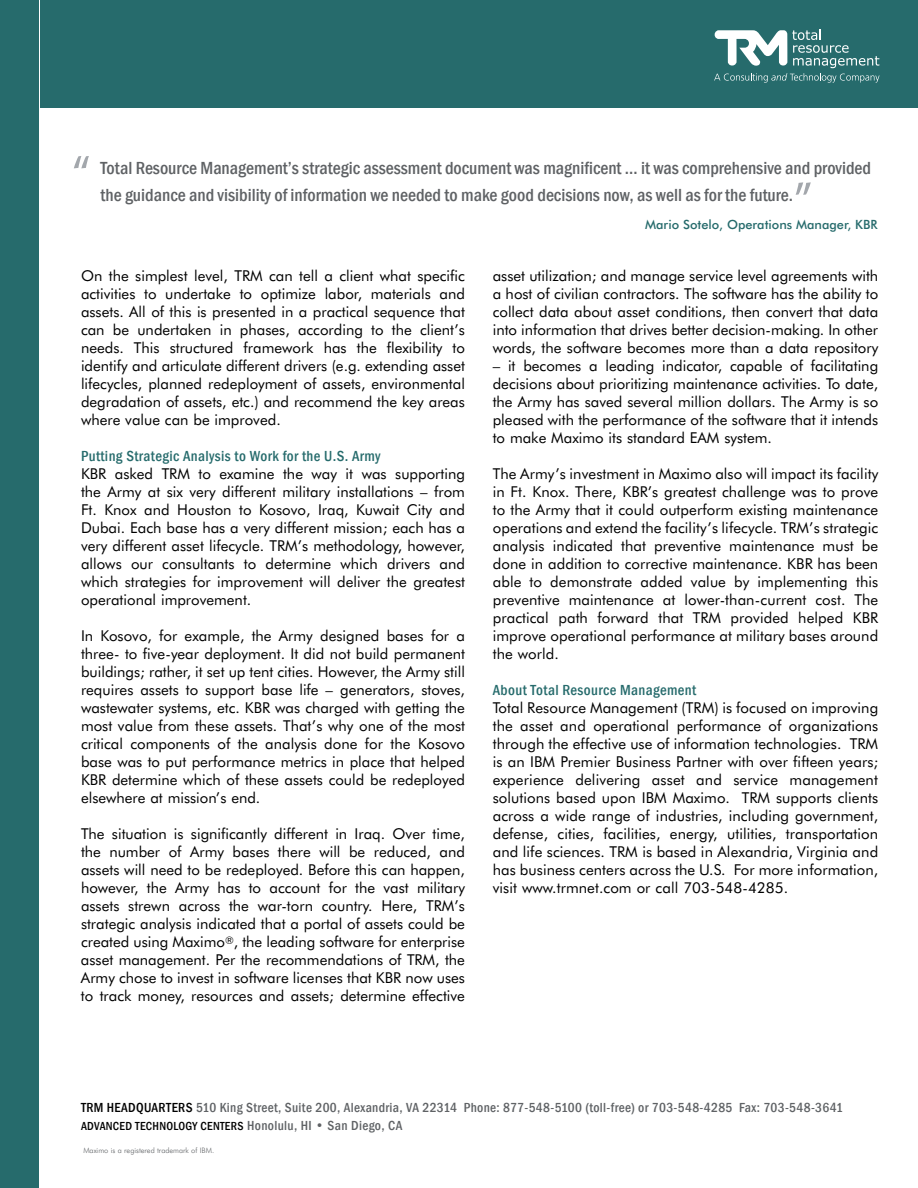
<style>
.page{position:relative;width:918px;height:1188px;background:#fff}
.page>*{position:absolute;margin:0;border:0;box-sizing:border-box;transform-origin:0 0}
.t1{font:51px "Myriad Pro";color:#a3a7ac}
.t2{font:500 condensed 18px/27px "Franklin Gothic";color:#5f6265}
.t3{font:15px/18px "Futura BT";color:#000;text-align:justify}
.t4{font:500 condensed 15px "Franklin Gothic";letter-spacing:.025em;color:#266b6c}
.t5{font:500 condensed 13.5px "Franklin Gothic";letter-spacing:.025em;color:#5f6265}
.t6{font:500 12.75px "Futura BT";color:#266b6c}
.t7{font:500 condensed 12px "Franklin Gothic";letter-spacing:.025em;color:#000}
.t8{font:300 7.5px "Futura BT";color:#5f6265}
.s1{color:#000}
.s2{font-size:13.5px;color:#5f6265}
</style>
<div class="page">
<div style="left:0;top:0;width:39px;height:1188px;background:#266b6c"></div>
<div style="left:41px;top:0;width:877px;height:108px;background:#266b6c"></div>
<svg style="left:714px;top:30px;width:166px;height:53px"></svg>
<h1 class="t1" style="left:72px;top:143px;width:20px">“</h1>
<p class="t2" style="left:100px;top:154px;width:772px">Total Resource Management’s strategic assessment document was magnificent … it was comprehensive and provided the guidance and visibility of information we needed to make good decisions now, as well as for the future.</p>
<p class="t6" style="left:645px;top:217px;width:234px">Mario Sotelo, Operations Manager, KBR</p>
<h1 class="t1" style="left:794px;top:169px;width:20px">”</h1>
<p class="t3" style="left:81px;top:267px;width:386px">On the simplest level, TRM can tell a client what specific activities to undertake to optimize labor, materials and assets. All of this is presented in a practical sequence that can be undertaken in phases, according to the client’s needs. This structured framework has the flexibility to identify and articulate different drivers (e.g. extending asset lifecycles, planned redeployment of assets, environmental degradation of assets, etc.) and recommend the key areas where value can be improved.</p>
<p class="t4" style="left:81px;top:447px;width:301px">Putting Strategic Analysis to Work for the U.S. Army</p>
<p class="t3" style="left:81px;top:465px;width:386px">KBR asked TRM to examine the way it was supporting the Army at six very different military installations – from Ft. Knox and Houston to Kosovo, Iraq, Kuwait City and Dubai. Each base has a very different mission; each has a very different asset lifecycle. TRM’s methodology, however, allows our consultants to determine which drivers and which strategies for improvement will deliver the greatest operational improvement.</p>
<p class="t3" style="left:81px;top:627px;width:386px">In Kosovo, for example, the Army designed bases for a three- to five-year deployment. It did not build permanent buildings; rather, it set up tent cities. However, the Army still requires assets to support base life – generators, stoves, wastewater systems, etc. KBR was charged with getting the most value from these assets. That’s why one of the most critical components of the analysis done for the Kosovo base was to put performance metrics in place that helped KBR determine which of these assets could be redeployed elsewhere at mission’s end.</p>
<p class="t3" style="left:81px;top:825px;width:386px">The situation is significantly different in Iraq. Over time, the number of Army bases there will be reduced, and assets will need to be redeployed. Before this can happen, however, the Army has to account for the vast military assets strewn across the war-torn country. Here, TRM’s strategic analysis indicated that a portal of assets could be created using Maximo<sup>®</sup>, the leading software for enterprise asset management. Per the recommendations of TRM, the Army chose to invest in software licenses that KBR now uses to track money, resources and assets; determine effective</p>
<p class="t3" style="left:493px;top:267px;width:387px">asset utilization; and manage service level agreements with a host of civilian contractors. The software has the ability to collect data about asset conditions, then convert that data into information that drives better decision-making. In other words, the software becomes more than a data repository</p>
<p class="t3" style="left:493px;top:357px;width:387px">– it becomes a leading indicator, capable of facilitating decisions about prioritizing maintenance activities. To date, the Army has saved several million dollars. The Army is so pleased with the performance of the software that it intends to make Maximo its standard EAM system.</p>
<p class="t3" style="left:493px;top:465px;width:387px">The Army’s investment in Maximo also will impact its facility in Ft. Knox. There, KBR’s greatest challenge was to prove to the Army that it could outperform existing maintenance operations and extend the facility’s lifecycle. TRM’s strategic analysis indicated that preventive maintenance must be done in addition to corrective maintenance. KBR has been able to demonstrate added value by implementing this preventive maintenance at lower-than-current cost. The practical path forward that TRM provided helped KBR improve operational performance at military bases around the world.</p>
<p class="t4" style="left:493px;top:681px;width:205px">About Total Resource Management</p>
<p class="t3" style="left:493px;top:699px;width:387px">Total Resource Management (TRM) is focused on improving the asset and operational performance of organizations through the effective use of information technologies. TRM is an IBM Premier Business Partner with over fifteen years; experience delivering asset and service management solutions based upon IBM Maximo. TRM supports clients across a wide range of industries, including government, defense, cities, facilities, energy, utilities, transportation and life sciences. TRM is based in Alexandria, Virginia and has business centers across the U.S. For more information, visit www.trmnet.com or call 703-548-4285.</p>
<p class="t5" style="left:81px;top:1098px;width:764px"><span class="s1">TRM HEADQUARTERS</span> 510 King Street, Suite 200, Alexandria, VA 22314 Phone: 877-548-5100 (toll-free) or 703-548-4285 Fax: 703-548-3641</p>
<p class="t7" style="left:81px;top:1118px;width:323px">ADVANCED TECHNOLOGY CENTERS <span class="s2">Honolulu, HI • San Diego, CA</span></p>
<p class="t8" style="left:83px;top:1146px;width:132px">Maximo is a registered trademark of IBM.</p>
</div>
